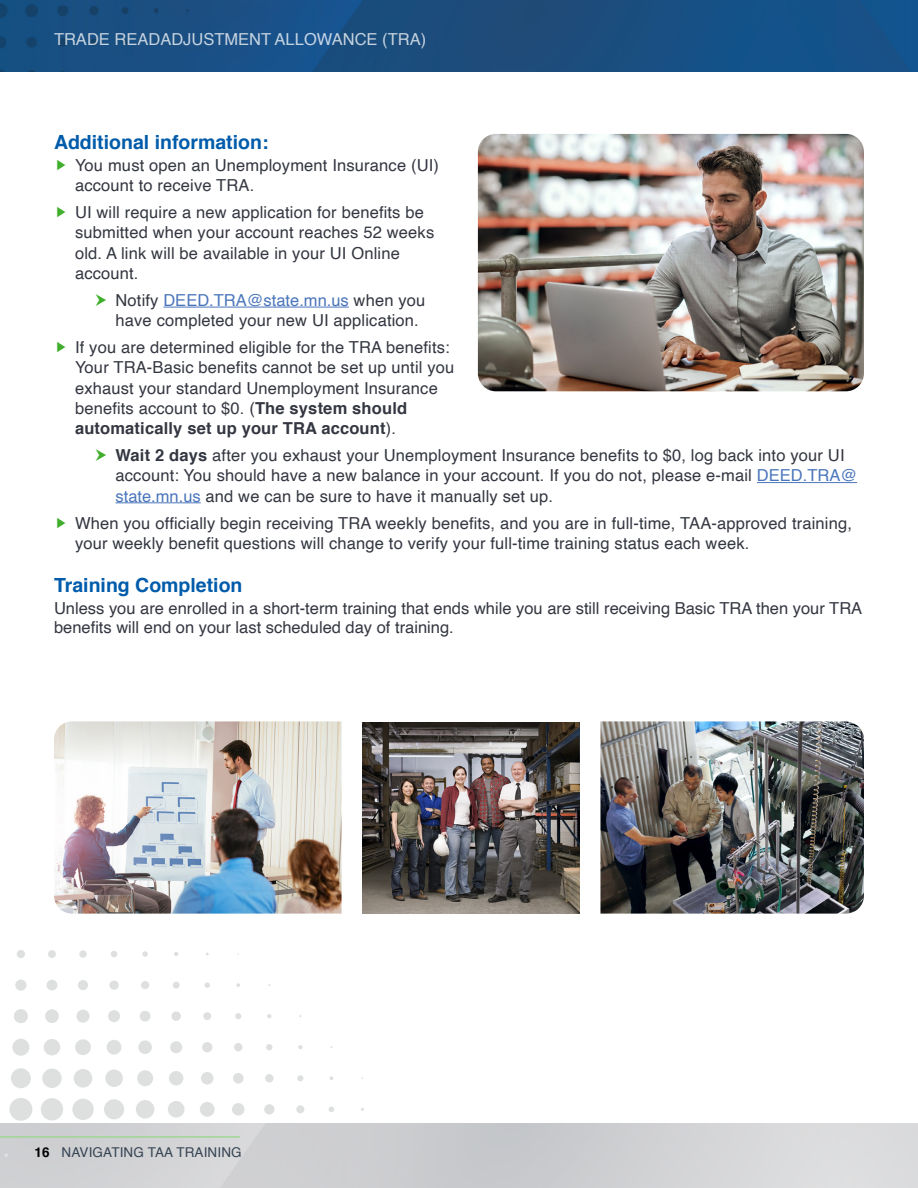
<style>
.page{position:relative;width:918px;height:1188px;background:#fff}
.page>*{position:absolute;margin:0;border:0;box-sizing:border-box;transform-origin:0 0}
.Column_Head_H3{font:700 19.5px "Helvetica";color:#005cab}
.Body_Text{font:16.5px/20.2px "Helvetica";letter-spacing:.01em;color:#343741}
.t1{font:16.5px "Helvetica";color:#fff}
.t2{font:13.5px "Helvetica";letter-spacing:.01em;color:#364453}
.s1{color:#4b76bb}
.s2{font-weight:700}
.s3{font-weight:700;color:#000}
</style>
<div class="page">
<hr style="left:0;top:1136px;width:240px;height:2px;background:#9fd694">
<img style="left:0;top:0;width:918px;height:71px">
<hr style="left:163px;top:307px;width:186px;height:1px;background:#4b76bb">
<hr style="left:757px;top:482px;width:100px;height:1px;background:#4b76bb">
<hr style="left:116px;top:502px;width:85px;height:1px;background:#4b76bb">
<img style="left:478px;top:134px;width:386px;height:257px">
<svg style="left:329px;top:1106px;width:5px;height:6px"></svg>
<svg style="left:329px;top:1076px;width:4px;height:4px"></svg>
<div style="left:296px;top:1105px;width:8px;height:8px;background:#dee0e0;border-radius:50%"></div>
<svg style="left:297px;top:1075px;width:6px;height:6px"></svg>
<svg style="left:298px;top:1045px;width:5px;height:4px"></svg>
<div style="left:264px;top:1104px;width:11px;height:10px;background:#dee0e0;border-radius:50%"></div>
<div style="left:265px;top:1074px;width:9px;height:8px;background:#dee0e0;border-radius:50%"></div>
<div style="left:266px;top:1044px;width:7px;height:6px;background:#dee0e0;border-radius:50%"></div>
<svg style="left:267px;top:1014px;width:4px;height:4px"></svg>
<div style="left:232px;top:1103px;width:13px;height:13px;background:#dee0e0;border-radius:50%"></div>
<div style="left:233px;top:1073px;width:11px;height:11px;background:#dee0e0;border-radius:50%"></div>
<div style="left:234px;top:1043px;width:9px;height:8px;background:#dee0e0;border-radius:50%"></div>
<svg style="left:235px;top:1013px;width:6px;height:6px"></svg>
<svg style="left:236px;top:983px;width:4px;height:4px"></svg>
<div style="left:200px;top:1102px;width:15px;height:15px;background:#dee0e0;border-radius:50%"></div>
<svg style="left:201px;top:1072px;width:13px;height:13px"></svg>
<div style="left:202px;top:1042px;width:10px;height:10px;background:#dee0e0;border-radius:50%"></div>
<div style="left:203px;top:1012px;width:8px;height:8px;background:#dee0e0;border-radius:50%"></div>
<svg style="left:204px;top:982px;width:6px;height:6px"></svg>
<div style="left:168px;top:1101px;width:17px;height:17px;background:#dee0e0;border-radius:50%"></div>
<div style="left:169px;top:1071px;width:14px;height:15px;background:#dee0e0;border-radius:50%"></div>
<div style="left:170px;top:1041px;width:12px;height:12px;background:#dee0e0;border-radius:50%"></div>
<svg style="left:171px;top:1011px;width:10px;height:10px"></svg>
<div style="left:173px;top:982px;width:7px;height:7px;background:#dee0e0;border-radius:50%"></div>
<svg style="left:174px;top:952px;width:4px;height:4px"></svg>
<div style="left:136px;top:1100px;width:18px;height:19px;background:#dee0e0;border-radius:50%"></div>
<div style="left:137px;top:1070px;width:16px;height:16px;background:#dee0e0;border-radius:50%"></div>
<div style="left:138px;top:1040px;width:14px;height:14px;background:#dee0e0;border-radius:50%"></div>
<div style="left:140px;top:1011px;width:11px;height:11px;background:#dee0e0;border-radius:50%"></div>
<div style="left:141px;top:981px;width:8px;height:8px;background:#dee0e0;border-radius:50%"></div>
<svg style="left:142px;top:951px;width:6px;height:6px"></svg>
<div style="left:104px;top:1099px;width:20px;height:20px;background:#dee0e0;border-radius:50%"></div>
<div style="left:105px;top:1069px;width:18px;height:18px;background:#dee0e0;border-radius:50%"></div>
<div style="left:107px;top:1040px;width:14px;height:15px;background:#dee0e0;border-radius:50%"></div>
<div style="left:108px;top:1010px;width:12px;height:12px;background:#dee0e0;border-radius:50%"></div>
<svg style="left:109px;top:980px;width:10px;height:10px"></svg>
<svg style="left:111px;top:951px;width:6px;height:6px"></svg>
<div style="left:72px;top:1099px;width:22px;height:21px;background:#dee0e0;border-radius:50%"></div>
<div style="left:74px;top:1069px;width:18px;height:19px;background:#dee0e0;border-radius:50%"></div>
<div style="left:75px;top:1039px;width:16px;height:16px;background:#dee0e0;border-radius:50%"></div>
<div style="left:76px;top:1010px;width:14px;height:13px;background:#dee0e0;border-radius:50%"></div>
<div style="left:78px;top:980px;width:10px;height:10px;background:#dee0e0;border-radius:50%"></div>
<div style="left:79px;top:950px;width:8px;height:8px;background:#dee0e0;border-radius:50%"></div>
<div style="left:41px;top:1098px;width:22px;height:23px;background:#dee0e0;border-radius:50%"></div>
<div style="left:42px;top:1069px;width:20px;height:19px;background:#dee0e0;border-radius:50%"></div>
<div style="left:44px;top:1039px;width:16px;height:16px;background:#dee0e0;border-radius:50%"></div>
<div style="left:45px;top:1009px;width:14px;height:14px;background:#dee0e0;border-radius:50%"></div>
<div style="left:47px;top:980px;width:10px;height:11px;background:#dee0e0;border-radius:50%"></div>
<div style="left:48px;top:950px;width:8px;height:8px;background:#dee0e0;border-radius:50%"></div>
<div style="left:9px;top:1098px;width:23px;height:23px;background:#dee0e0;border-radius:50%"></div>
<div style="left:11px;top:1068px;width:20px;height:20px;background:#dee0e0;border-radius:50%"></div>
<div style="left:12px;top:1039px;width:17px;height:17px;background:#dee0e0;border-radius:50%"></div>
<div style="left:14px;top:1009px;width:14px;height:14px;background:#dee0e0;border-radius:50%"></div>
<div style="left:15px;top:980px;width:12px;height:11px;background:#dee0e0;border-radius:50%"></div>
<div style="left:17px;top:950px;width:8px;height:8px;background:#dee0e0;border-radius:50%"></div>
<img style="left:600px;top:721px;width:264px;height:193px">
<img style="left:54px;top:721px;width:288px;height:193px">
<img style="left:362px;top:722px;width:218px;height:192px">
<p class="t1" style="left:54px;top:26px;width:374px">TRADE READADJUSTMENT ALLOWANCE (TRA)</p>
<h3 class="Column_Head_H3" style="left:54px;top:126px;width:216px">Additional information:</h3>
<p class="Body_Text" style="left:75px;top:156px;width:366px">You must open an Unemployment Insurance (UI) account to receive TRA.</p>
<p class="Body_Text" style="left:75px;top:203px;width:361px">UI will require a new application for benefits be submitted when your account reaches 52 weeks old. A link will be available in your UI Online account.</p>
<p class="Body_Text" style="left:116px;top:291px;width:311px">Notify <span class="s1">DEED.TRA@state.mn.us</span> when you have completed your new UI application.</p>
<p class="Body_Text" style="left:75px;top:338px;width:381px">If you are determined eligible for the TRA benefits:<br>Your TRA-Basic benefits cannot be set up until you exhaust your standard Unemployment Insurance benefits account to $0. (<span class="s2">The system should automatically set up your TRA account</span>).</p>
<p class="Body_Text" style="left:116px;top:446px;width:743px"><span class="s2">Wait 2 days</span> after you exhaust your Unemployment Insurance benefits to $0, log back into your UI account: You should have a new balance in your account. If you do not, please e-mail <span class="s1">DEED.TRA@ state.mn.us</span> and we can be sure to have it manually set up.</p>
<p class="Body_Text" style="left:75px;top:513px;width:779px">When you officially begin receiving TRA weekly benefits, and you are in full-time, TAA-approved training, your weekly benefit questions will change to verify your full-time training status each week.</p>
<h3 class="Column_Head_H3" style="left:54px;top:569px;width:190px">Training Completion</h3>
<p class="Body_Text" style="left:54px;top:598px;width:810px;line-height:19.8px">Unless you are enrolled in a short-term training that ends while you are still receiving Basic TRA then your TRA benefits will end on your last scheduled day of training.</p>
<p class="t2" style="left:35px;top:1142px;width:209px"><span class="s3">16</span> NAVIGATING TAA TRAINING</p>
</div>
